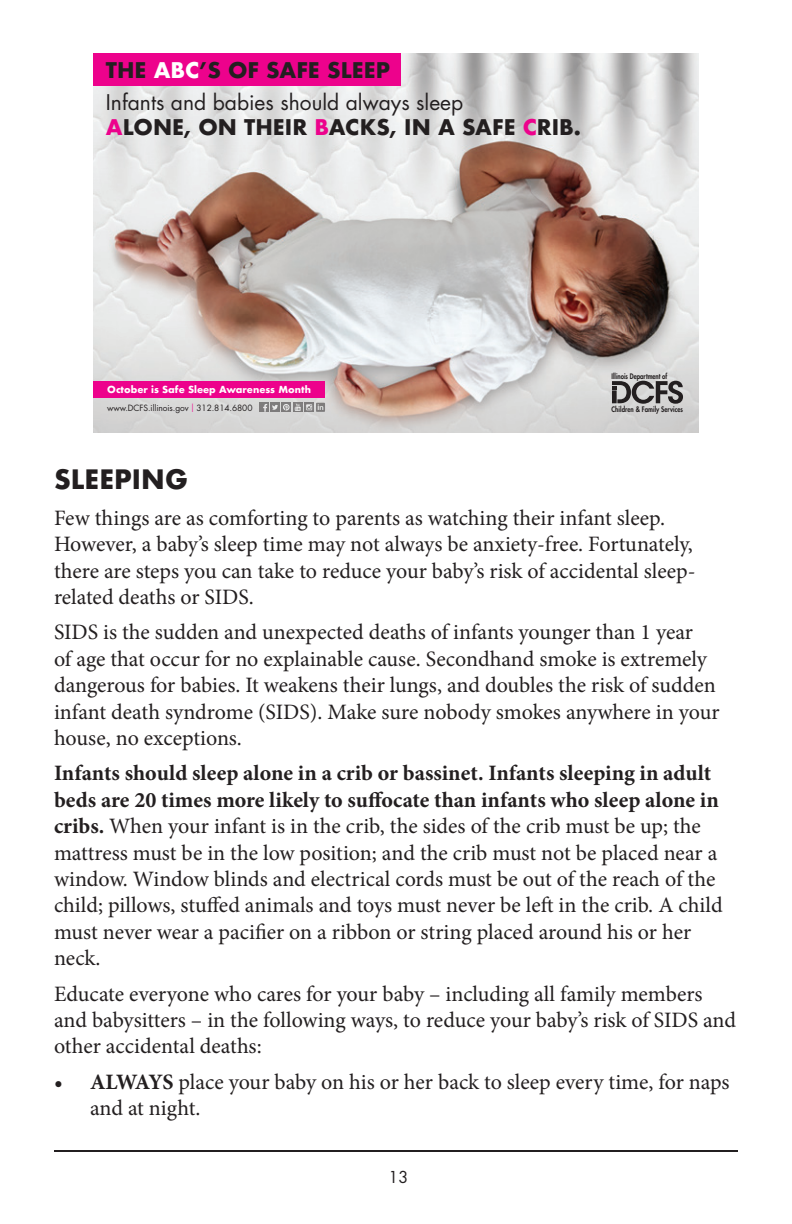
<style>
.page{position:relative;width:792px;height:1224px;background:#fff}
.page>*{position:absolute;margin:0;border:0;box-sizing:border-box;transform-origin:0 0}
.SubHead-Bert1{font:700 26px "Futura";color:#231f20}
.Body_Text-Bert1{font:22px/26.4px "Minion Pro";letter-spacing:-.005em;color:#231f20}
.t1{font:21px/31.6px "Futura";color:#231f20}
.t2{font:700 21px "Futura";color:#231f20}
.t3{font:16px "Futura";color:#231f20}
.t4{font:700 9.4px "Futura";color:#fff}
.t5{font:8.4px "Futura";letter-spacing:-.01em;color:#231f20}
.t6{font:800 7.4px "Futura";letter-spacing:.01em;color:#231f20;scale:.82 1}
.s1{font-weight:700}
.s2{font-weight:700;color:#fff}
.s3{color:#ed028c}
.s4{font-weight:300;font-stretch:condensed;font-size:10.6px;color:#ed028c}
</style>
<div class="page">
<hr style="left:54px;top:1150px;width:684px;height:2px;background:#231f20">
<img style="left:93px;top:54px;width:606px;height:378px">
<div style="left:93px;top:54px;width:308px;height:32px;background:#ed028c"></div>
<svg style="left:612px;top:381px;width:71px;height:23px;background:#7d7b7c"></svg>
<div style="left:93px;top:381px;width:232px;height:17px;background:#ed028c"></div>
<div style="left:259px;top:403px;width:9px;height:9px;background:#7e7b7c"></div>
<svg style="left:263px;top:403px;width:62px;height:9px"></svg>
<p class="t1" style="left:106px;top:54px;width:359px"><span class="s1">THE</span> <span class="s2">ABC</span><span class="s1">’S OF SAFE SLEEP<br></span>Infants and babies should always sleep</p>
<p class="t2" style="left:106px;top:112px;width:476px"><span class="s3">A</span>LONE, ON THEIR <span class="s3">B</span>ACKS, IN A SAFE <span class="s3">C</span>RIB.</p>
<p class="t4" style="left:107px;top:383px;width:205px">October is Safe Sleep Awareness Month</p>
<p class="t5" style="left:107px;top:402px;width:147px">www.DCFS.illinois.gov <span class="s4">|</span> 312.814.6800</p>
<p class="t6" style="left:612px;top:371px;width:70px">Illinois Department of</p>
<p class="t6" style="left:612px;top:404px;width:89px">Children &amp; Family Services</p>
<p class="SubHead-Bert1" style="left:54px;top:461px;width:136px">SLEEPING</p>
<p class="Body_Text-Bert1" style="left:54px;top:505px;width:643px">Few things are as comforting to parents as watching their infant sleep.<br>However, a baby’s sleep time may not always be anxiety-free. Fortunately, there are steps you can take to reduce your baby’s risk of accidental sleep&shy;related deaths or SIDS.</p>
<p class="Body_Text-Bert1" style="left:54px;top:619px;width:667px">SIDS is the sudden and unexpected deaths of infants younger than 1 year<br>of age that occur for no explainable cause. Secondhand smoke is extremely dangerous for babies. It weakens their lungs, and doubles the risk of sudden infant death syndrome (SIDS). Make sure nobody smokes anywhere in your house, no exceptions.</p>
<p class="Body_Text-Bert1" style="left:54px;top:760px;width:670px"><span class="s1">Infants should sleep alone in a crib or bassinet. Infants sleeping in adult beds are 20 times more likely to suffocate than infants who sleep alone in cribs.</span> When your infant is in the crib, the sides of the crib must be up; the mattress must be in the low position; and the crib must not be placed near a window. Window blinds and electrical cords must be out of the reach of the child; pillows, stuffed animals and toys must never be left in the crib. A child must never wear a pacifier on a ribbon or string placed around his or her neck.</p>
<p class="Body_Text-Bert1" style="left:54px;top:981px;width:684px">Educate everyone who cares for your baby – including all family members and babysitters – in the following ways, to reduce your baby’s risk of SIDS and other accidental deaths:</p>
<p class="Body_Text-Bert1" style="left:90px;top:1069px;width:641px;text-indent:-36px"><span class="s1">• ALWAYS</span> place your baby on his or her back to sleep every time, for naps and at night.</p>
<p class="t3" style="left:389px;top:1166px;width:21px">13</p>
</div>
